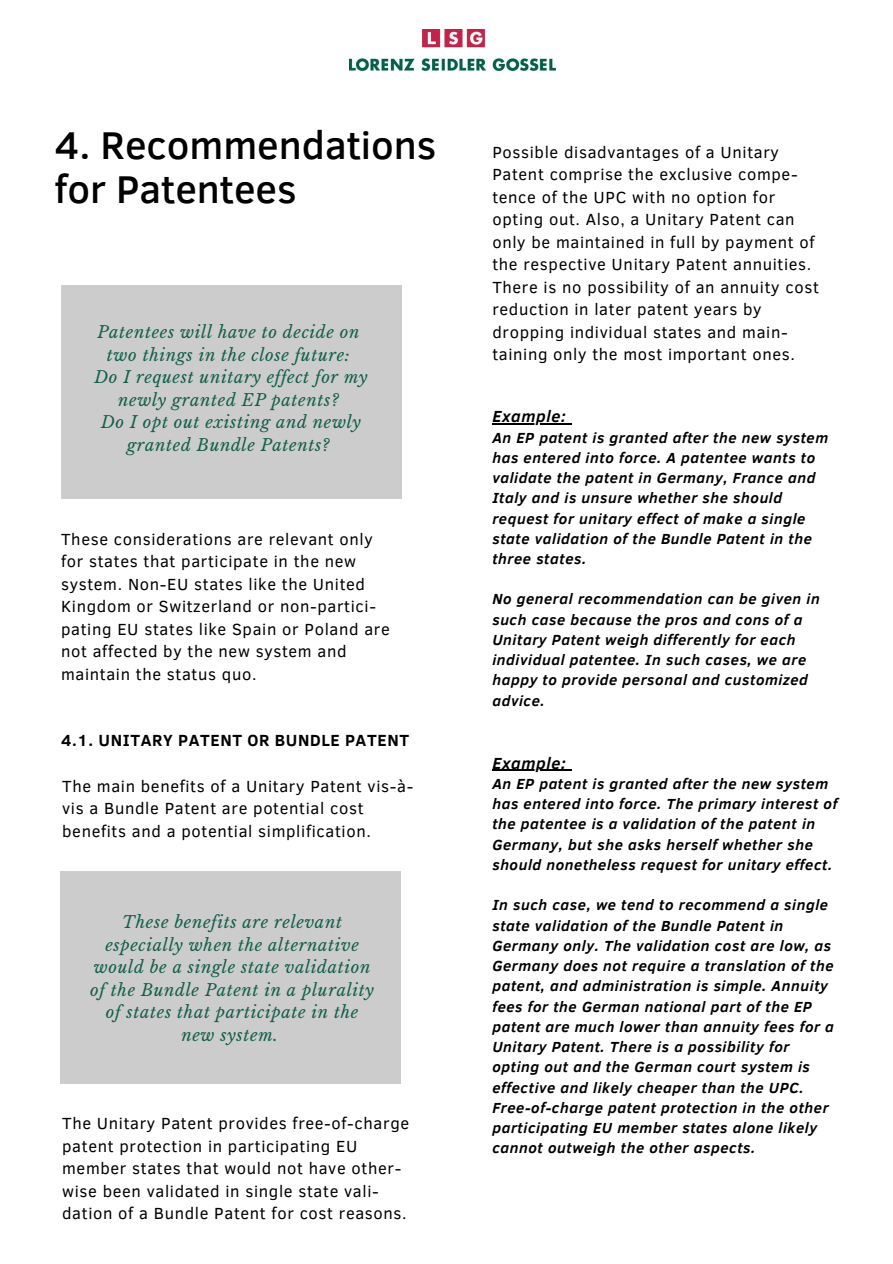
<style>
.page{position:relative;width:893px;height:1264px;background:#fff}
.page>*{position:absolute;margin:0;border:0;box-sizing:border-box;transform-origin:0 0}
.t1{font:500 39.6px/43.8px "Clear Sans";color:#000}
.t2{font:16.5px/22.5px "Clear Sans";letter-spacing:.04em;color:#000}
.t3{font:italic 16.5px/22.5px "Libre Baskerville";letter-spacing:.04em;color:#135f4a;text-align:center}
.t4{font:700 16.5px "Clear Sans";letter-spacing:.04em;color:#000}
.t5{font:italic 700 16.5px "Clear Sans";letter-spacing:.04em;color:#000}
.t6{font:italic 700 15px/20.2px "Clear Sans";letter-spacing:.04em;color:#000}
</style>
<div class="page">
<img style="left:349px;top:29px;width:206px;height:42px">
<div style="left:61px;top:286px;width:341px;height:212px;background:#ccc"></div>
<div style="left:60px;top:871px;width:341px;height:212px;background:#ccc"></div>
<hr style="left:492px;top:423px;width:74px;height:1px;background:#000">
<hr style="left:492px;top:769px;width:74px;height:2px;background:#000">
<h1 class="t1" style="left:55px;top:121px;width:383px">4. Recommendations for Patentees</h1>
<p class="t3" style="left:94px;top:321px;width:274px">Patentees will have to decide on two things in the close future:<br>Do I request unitary effect for my newly granted EP patents?<br>Do I opt out existing and newly granted Bundle Patents?</p>
<p class="t2" style="left:61px;top:527px;width:330px">These considerations are relevant only for states that participate in the new system. Non-EU states like the United Kingdom or Switzerland or non-partici&shy;pating EU states like Spain or Poland are not affected by the new system and maintain the status quo.</p>
<p class="t4" style="left:61px;top:728px;width:349px">4.1. UNITARY PATENT OR BUNDLE PATENT</p>
<p class="t2" style="left:62px;top:774px;width:352px">The main benefits of a Unitary Patent vis-à&shy;vis a Bundle Patent are potential cost benefits and a potential simplification.</p>
<p class="t3" style="left:90px;top:911px;width:285px">These benefits are relevant especially when the alternative would be a single state validation of the Bundle Patent in a plurality of states that participate in the new system.</p>
<p class="t2" style="left:62px;top:1111px;width:348px">The Unitary Patent provides free-of-charge patent protection in participating EU member states that would not have other&shy;wise been validated in single state vali&shy;dation of a Bundle Patent for cost reasons.</p>
<p class="t2" style="left:492px;top:140px;width:328px">Possible disadvantages of a Unitary Patent comprise the exclusive compe&shy;tence of the UPC with no option for opting out. Also, a Unitary Patent can only be maintained in full by payment of the respective Unitary Patent annuities.<br>There is no possibility of an annuity cost reduction in later patent years by dropping individual states and main&shy;taining only the most important ones.</p>
<p class="t5" style="left:492px;top:404px;width:75px">Example:</p>
<p class="t6" style="left:492px;top:426px;width:337px">An EP patent is granted after the new system has entered into force. A patentee wants to validate the patent in Germany, France and Italy and is unsure whether she should request for unitary effect of make a single state validation of the Bundle Patent in the three states.</p>
<p class="t6" style="left:492px;top:588px;width:329px">No general recommendation can be given in such case because the pros and cons of a Unitary Patent weigh differently for each individual patentee. In such cases, we are happy to provide personal and customized advice.</p>
<p class="t5" style="left:492px;top:751px;width:75px">Example:</p>
<p class="t6" style="left:492px;top:772px;width:346px">An EP patent is granted after the new system has entered into force. The primary interest of the patentee is a validation of the patent in Germany, but she asks herself whether she should nonetheless request for unitary effect.</p>
<p class="t6" style="left:492px;top:894px;width:343px">In such case, we tend to recommend a single state validation of the Bundle Patent in Germany only. The validation cost are low, as Germany does not require a translation of the patent, and administration is simple. Annuity fees for the German national part of the EP patent are much lower than annuity fees for a Unitary Patent. There is a possibility for opting out and the German court system is effective and likely cheaper than the UPC.<br>Free-of-charge patent protection in the other participating EU member states alone likely cannot outweigh the other aspects.</p>
</div>
